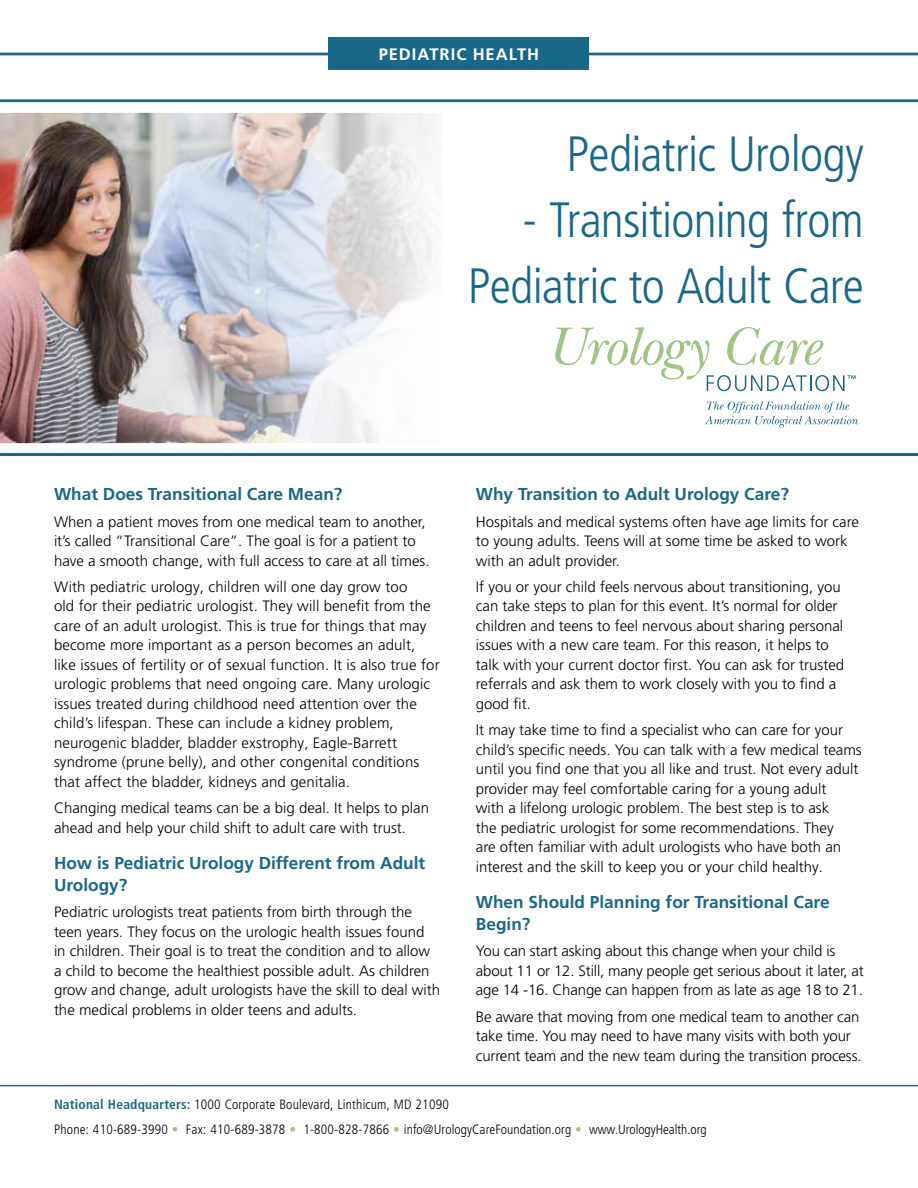
<style>
.page{position:relative;width:918px;height:1188px;background:#fff}
.page>*{position:absolute;margin:0;border:0;box-sizing:border-box;transform-origin:0 0}
.t1{font:300 condensed 49.65px/65.7px "Frutiger LT Pro";letter-spacing:-.015em;color:#1a6887;text-align:right}
.t2{font:700 17.25px/22.5px "Frutiger LT Pro";color:#1a6887}
.t3{font:700 16.65px "Frutiger LT Pro";letter-spacing:.055em;color:#fff}
.t4{font:300 15px/19.5px "Frutiger LT Pro";color:#000}
.t5{font:300 condensed 13.5px/25.5px "Frutiger LT Pro";letter-spacing:.015em;color:#000}
.s1{font-weight:700;color:#1a6887}
.s2{color:#9fc483}
</style>
<div class="page">
<img style="left:0;top:113px;width:433px;height:330px">
<hr style="left:0;top:99px;width:918px;height:3px;background:#1a6887">
<hr style="left:0;top:453px;width:918px;height:3px;background:#1a6887">
<hr style="left:0;top:53px;width:918px;height:2px;background:#1a6887">
<div style="left:329px;top:38px;width:260px;height:32px;background:#1a6887"></div>
<hr style="left:0;top:1085px;width:918px;height:1px;background:#1a6887">
<svg style="left:705px;top:402px;width:153px;height:25px"></svg>
<svg style="left:555px;top:327px;width:301px;height:64px"></svg>
<p class="t3" style="left:379px;top:44px;width:162px">PEDIATRIC HEALTH</p>
<h1 class="t1" style="left:567px;top:122px;width:299px">Pediatric Urology</h1>
<h1 class="t1" style="left:468px;top:188px;width:398px">- Transitioning from<br>Pediatric to Adult Care</h1>
<p class="t2" style="left:54px;top:483px;width:290px">What Does Transitional Care Mean?</p>
<p class="t4" style="left:54px;top:512px;width:377px">When a patient moves from one medical team to another, it’s called “Transitional Care”. The goal is for a patient to have a smooth change, with full access to care at all times.</p>
<p class="t4" style="left:54px;top:577px;width:387px">With pediatric urology, children will one day grow too<br>old for their pediatric urologist. They will benefit from the care of an adult urologist. This is true for things that may become more important as a person becomes an adult, like issues of fertility or of sexual function. It is also true for urologic problems that need ongoing care. Many urologic issues treated during childhood need attention over the child’s lifespan. These can include a kidney problem, neurogenic bladder, bladder exstrophy, Eagle-Barrett syndrome (prune belly), and other congenital conditions that affect the bladder, kidneys and genitalia.</p>
<p class="t4" style="left:54px;top:798px;width:377px">Changing medical teams can be a big deal. It helps to plan ahead and help your child shift to adult care with trust.</p>
<p class="t2" style="left:54px;top:852px;width:373px">How is Pediatric Urology Different from Adult<br>Urology?</p>
<p class="t4" style="left:54px;top:903px;width:388px">Pediatric urologists treat patients from birth through the teen years. They focus on the urologic health issues found<br>in children. Their goal is to treat the condition and to allow a child to become the healthiest possible adult. As children grow and change, adult urologists have the skill to deal with the medical problems in older teens and adults.</p>
<p class="t2" style="left:476px;top:483px;width:315px">Why Transition to Adult Urology Care?</p>
<p class="t4" style="left:476px;top:512px;width:385px">Hospitals and medical systems often have age limits for care to young adults. Teens will at some time be asked to work with an adult provider.</p>
<p class="t4" style="left:476px;top:577px;width:370px">If you or your child feels nervous about transitioning, you can take steps to plan for this event. It’s normal for older children and teens to feel nervous about sharing personal issues with a new care team. For this reason, it helps to talk with your current doctor first. You can ask for trusted referrals and ask them to work closely with you to find a good fit.</p>
<p class="t4" style="left:476px;top:720px;width:387px">It may take time to find a specialist who can care for your child’s specific needs. You can talk with a few medical teams until you find one that you all like and trust. Not every adult provider may feel comfortable caring for a young adult<br>with a lifelong urologic problem. The best step is to ask<br>the pediatric urologist for some recommendations. They<br>are often familiar with adult urologists who have both an interest and the skill to keep you or your child healthy.</p>
<p class="t2" style="left:476px;top:891px;width:355px">When Should Planning for Transitional Care<br>Begin?</p>
<p class="t4" style="left:476px;top:942px;width:390px">You can start asking about this change when your child is about 11 or 12. Still, many people get serious about it later, at age 14 -16. Change can happen from as late as age 18 to 21.</p>
<p class="t4" style="left:476px;top:1007px;width:387px">Be aware that moving from one medical team to another can take time. You may need to have many visits with both your current team and the new team during the transition process.</p>
<p class="t5" style="left:54px;top:1091px;width:654px"><span class="s1">National Headquarters:</span> 1000 Corporate Boulevard, Linthicum, MD 21090<br>Phone: 410-689-3990 <span class="s2">•</span> Fax: 410-689-3878 <span class="s2">•</span> 1-800-828-7866 <span class="s2">•</span> info@UrologyCareFoundation.org <span class="s2">•</span> www.UrologyHealth.org</p>
</div>
